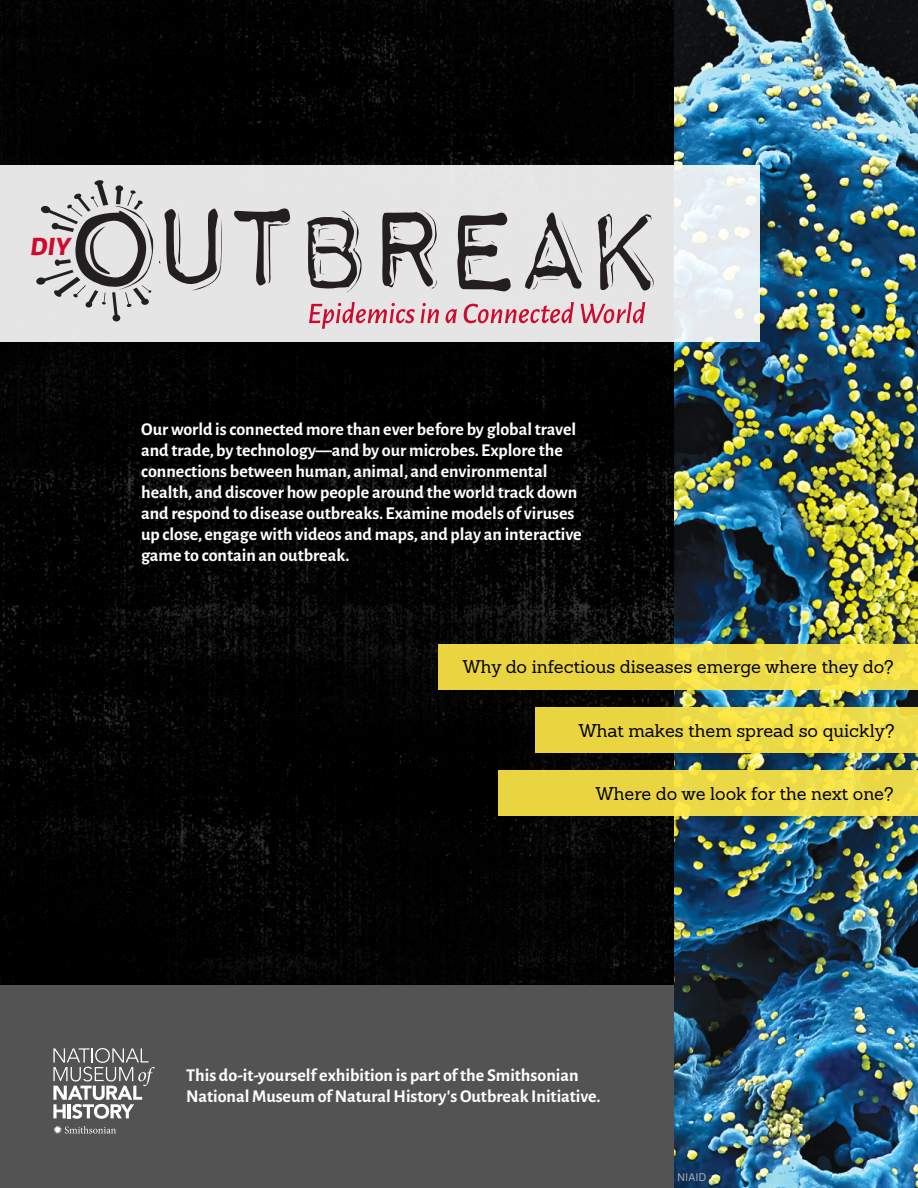
<style>
.page{position:relative;width:918px;height:1188px;background:#fff}
.page>*{position:absolute;margin:0;border:0;box-sizing:border-box;transform-origin:0 0}
.t1{font:italic 800 26.7px "Alegreya Sans";color:#d00a2c}
.t2{font:700 18px/21px "Alegreya Sans";color:#fff}
.t3{font:18px "Sanchez";color:#000}
.t4{font:12px "Alegreya Sans";color:#bbb5b4}
</style>
<div class="page">
<img style="left:0;top:0;width:674px;height:986px">
<div style="left:0;top:986px;width:674px;height:202px;background:#535354"></div>
<img style="left:674px;top:0;width:244px;height:1188px">
<svg style="left:53px;top:1126px;width:63px;height:8px"></svg>
<svg style="left:53px;top:1048px;width:102px;height:71px"></svg>
<svg style="left:0;top:165px;width:759px;height:176px;background:#e5e7e7"></svg>
<svg style="left:234px;top:208px;width:57px;height:78px;background:#b5b4b4"></svg>
<svg style="left:307px;top:211px;width:55px;height:82px;background:#a2a0a1"></svg>
<svg style="left:382px;top:208px;width:55px;height:81px;background:#949393"></svg>
<svg style="left:457px;top:213px;width:54px;height:78px;background:#949393"></svg>
<svg style="left:525px;top:212px;width:57px;height:78px;background:#b1b0b0"></svg>
<svg style="left:598px;top:214px;width:56px;height:77px;background:#abaaaa"></svg>
<svg style="left:309px;top:302px;width:106px;height:27px;background:#dfadb5"></svg>
<svg style="left:421px;top:303px;width:18px;height:20px"></svg>
<svg style="left:446px;top:309px;width:11px;height:14px"></svg>
<svg style="left:464px;top:302px;width:110px;height:21px;background:#dea1ac"></svg>
<svg style="left:581px;top:302px;width:64px;height:21px"></svg>
<svg style="left:36px;top:180px;width:186px;height:142px;background:#c0bfbf"></svg>
<svg style="left:438px;top:644px;width:480px;height:46px;background:#edd944"></svg>
<div style="left:535px;top:707px;width:383px;height:46px;background:linear-gradient(to right,#e9d33f,#f4e34b)"></div>
<svg style="left:498px;top:770px;width:420px;height:46px;background:#ecd944"></svg>
<h1 class="t1" style="left:30px;top:226px;width:42px">DIY</h1>
<p class="t2" style="left:141px;top:417px;width:442px">Our world is connected more than ever before by global travel and trade, by technology—and by our microbes. Explore the connections between human, animal, and environmental health, and discover how people around the world track down and respond to disease outbreaks. Examine models of viruses up close, engage with videos and maps, and play an interactive game to contain an outbreak.</p>
<p class="t3" style="left:463px;top:655px;width:433px">Why do infectious diseases emerge where they do?</p>
<p class="t3" style="left:579px;top:719px;width:317px">What makes them spread so quickly?</p>
<p class="t3" style="left:596px;top:782px;width:300px">Where do we look for the next one?</p>
<p class="t2" style="left:186px;top:1063px;width:416px">This do-it-yourself exhibition is part of the Smithsonian<br>National Museum of Natural History’s Outbreak Initiative.</p>
<p class="t4" style="left:677px;top:1169px;width:31px">NIAID</p>
</div>
